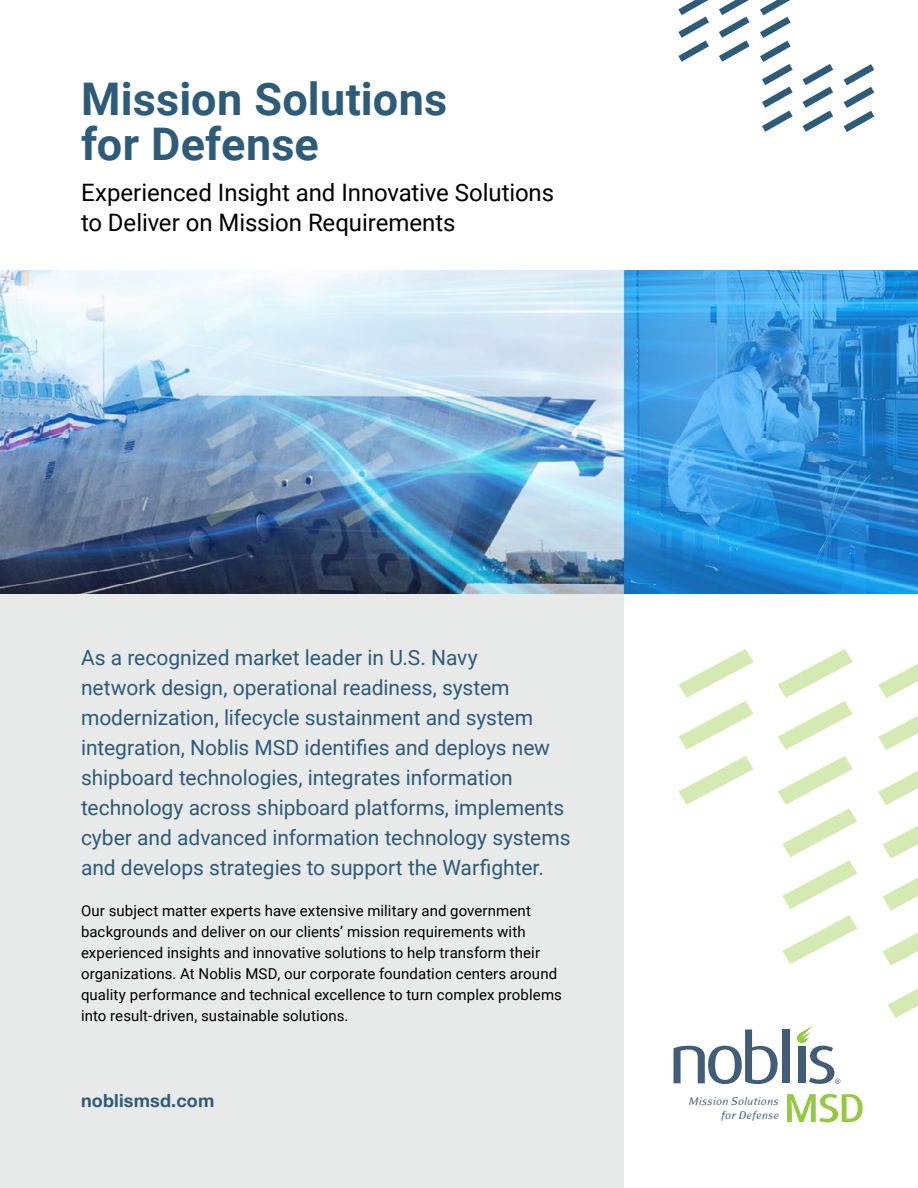
<style>
.page{position:relative;width:918px;height:1188px;background:#fff}
.page>*{position:absolute;margin:0;border:0;box-sizing:border-box;transform-origin:0 0}
.t1{font:700 45px/45px "Roboto";letter-spacing:.005em;color:#2e5b78}
.t2{font:24px/30px "Roboto";letter-spacing:-.005em;color:#000}
.t3{font:21px/30px "Roboto";letter-spacing:-.005em;color:#2e5b77}
.t4{font:700 18px "Helvetica Neue";letter-spacing:.01em;color:#2e5b78}
.t5{font:15px/21px "Roboto";letter-spacing:.005em;color:#000}
.t6{font:italic 12.75px/13.5px "Eidetic Modern";letter-spacing:-.01em;color:#425d77;text-align:right}
</style>
<div class="page">
<svg style="left:787px;top:1094px;width:75px;height:28px"></svg>
<div style="left:0;top:501px;width:623px;height:687px;background:#e8e9e9"></div>
<img style="left:0;top:270px;width:918px;height:324px">
<svg style="left:678px;top:0;width:196px;height:132px"></svg>
<svg style="left:674px;top:649px;width:244px;height:435px"></svg>
<h1 class="t1" style="left:81px;top:75px;width:368px">Mission Solutions for Defense</h1>
<p class="t2" style="left:81px;top:177px;width:475px">Experienced Insight and Innovative Solutions to Deliver on Mission Requirements</p>
<p class="t3" style="left:81px;top:641px;width:491px">As a recognized market leader in U.S. Navy<br>network design, operational readiness, system modernization, lifecycle sustainment and system integration, Noblis MSD identifies and deploys new shipboard technologies, integrates information technology across shipboard platforms, implements cyber and advanced information technology systems and develops strategies to support the Warfighter.</p>
<p class="t5" style="left:81px;top:899px;width:482px">Our subject matter experts have extensive military and government backgrounds and deliver on our clients’ mission requirements with experienced insights and innovative solutions to help transform their organizations. At Noblis MSD, our corporate foundation centers around quality performance and technical excellence to turn complex problems into result-driven, sustainable solutions.</p>
<p class="t4" style="left:81px;top:1086px;width:135px">noblismsd.com</p>
<p class="t6" style="left:689px;top:1095px;width:92px">Mission Solutions for Defense</p>
</div>
